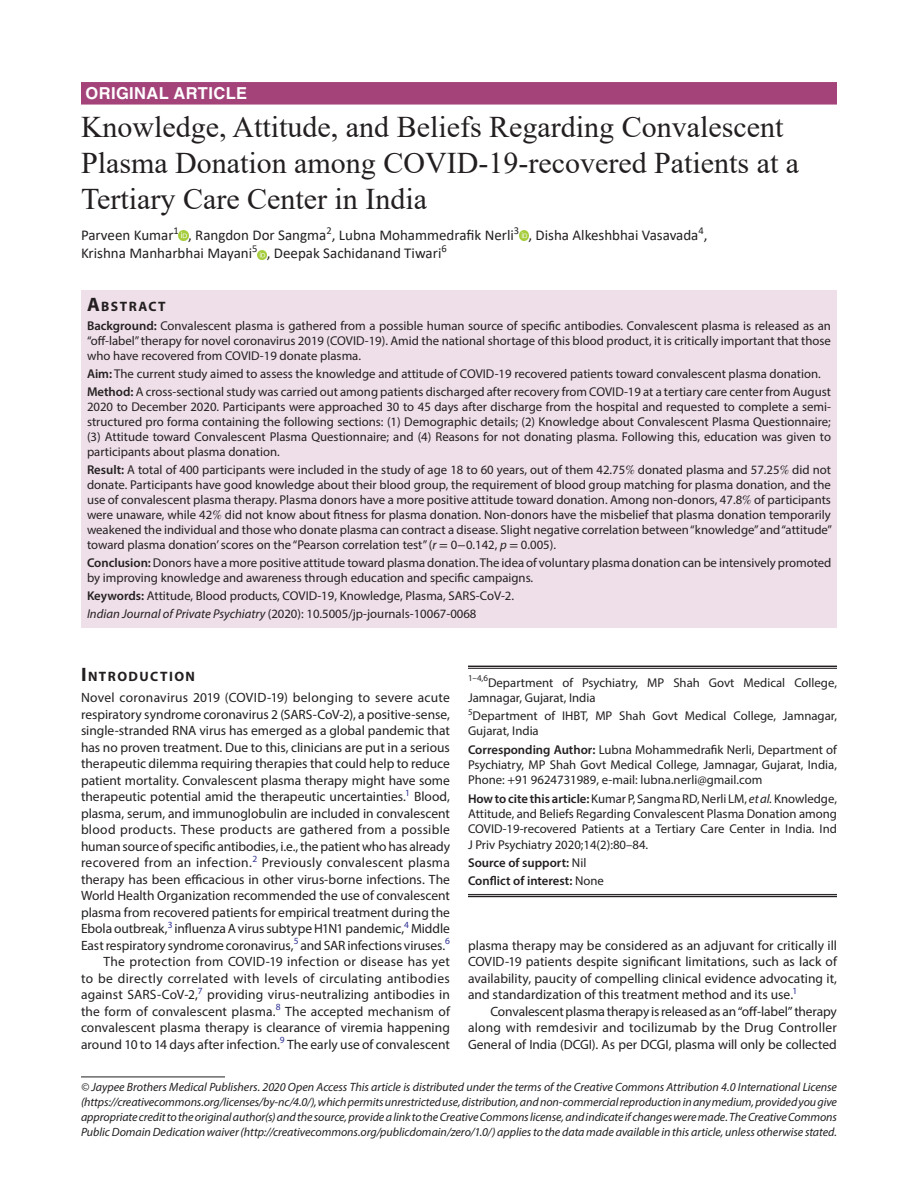
<style>
.page{position:relative;width:918px;height:1188px;background:#fff}
.page>*{position:absolute;margin:0;border:0;box-sizing:border-box;transform-origin:0 0}
.t1{font:30px/36px "Times New Roman";color:#231f20}
.IJPP-ART{font:700 16.5px "Helvetica LT Std";letter-spacing:.025em;color:#fff}
.AuthorName{font:15px/18px "Calibri";color:#231f20}
.Head-1-first{font:700 13.65px "Myriad Pro";letter-spacing:.105em;color:#231f20}
.AbstractTitle{font:700 13.65px "Myriad Pro";letter-spacing:.105em;color:#231f20}
.Para-NoIndent{font:13.5px/16.5px "Myriad Pro";letter-spacing:-.005em;color:#231f20;text-align:justify}
.Para-Indent{font:13.5px/16.5px "Myriad Pro";color:#231f20;text-align:justify}
.Keywords{font:12.75px/15px "Myriad Pro";color:#231f20;text-align:justify}
.Corollary-Para{font:12.75px/15.3px "Myriad Pro";color:#231f20;text-align:justify}
.Affiliation-first{font:12.75px/15.3px "Myriad Pro";color:#231f20}
.Journal-DOI{font:12.75px "Myriad Pro";color:#231f20}
.Affiliation{font:12.75px/15.3px "Myriad Pro";color:#231f20}
.Affiliation-foot-las{font:600 12.75px "Myriad Pro";color:#231f20}
.Corollary-Para-2{font:600 12.75px "Myriad Pro";color:#231f20}
.FootNote{font:italic 12px/15px "Myriad Pro";letter-spacing:-.005em;color:#231f20;text-align:justify}
.s1{font-size:19.5px}
.s2{font-weight:600}
.s3{font-family:"STIX General"}
.s4{font-style:italic}
.s5{font-weight:400}
</style>
<div class="page">
<div style="left:81px;top:82px;width:756px;height:23px;background:#a3437a"></div>
<div style="left:81px;top:290px;width:756px;height:26px;background:#eedfe8"></div>
<div style="left:81px;top:315px;width:756px;height:54px;background:#eedfe8"></div>
<div style="left:81px;top:363px;width:756px;height:24px;background:#eedfe8"></div>
<div style="left:81px;top:381px;width:756px;height:84px;background:#eedfe8"></div>
<div style="left:81px;top:459px;width:756px;height:100px;background:#eedfe8"></div>
<div style="left:81px;top:552px;width:756px;height:39px;background:#eedfe8"></div>
<div style="left:81px;top:585px;width:756px;height:24px;background:#eedfe8"></div>
<div style="left:81px;top:603px;width:756px;height:24px;background:#eedfe8"></div>
<svg style="left:179px;top:231px;width:9px;height:9px"></svg>
<svg style="left:519px;top:231px;width:9px;height:9px"></svg>
<svg style="left:258px;top:251px;width:9px;height:9px"></svg>
<hr style="left:468px;top:666px;width:369px;height:1px;background:#231f20">
<hr style="left:468px;top:668px;width:369px;height:1px;background:#231f20">
<hr style="left:468px;top:894px;width:369px;height:1px;background:#231f20">
<hr style="left:468px;top:896px;width:369px;height:1px;background:#231f20">
<hr style="left:81px;top:1077px;width:144px;height:1px;background:#231f20">
<p class="IJPP-ART" style="left:86px;top:83px;width:163px">ORIGINAL ARTICLE</p>
<p class="t1" style="left:81px;top:108px;width:720px">Knowledge, Attitude, and Beliefs Regarding Convalescent<br>Plasma Donation among COVID-19-recovered Patients at a<br>Tertiary Care Center in India</p>
<p class="AuthorName" style="left:81px;top:226px;width:628px">Parveen Kumar<sup>1</sup> , Rangdon Dor Sangma<sup>2</sup>, Lubna Mohammedrafik Nerli<sup>3</sup> , Disha Alkeshbhai Vasavada<sup>4</sup>,<br>Krishna Manharbhai Mayani<sup>5</sup> , Deepak Sachidanand Tiwari<sup>6</sup></p>
<p class="AbstractTitle" style="left:87px;top:297px;width:80px"><span class="s1">A</span>BSTRACT</p>
<p class="Keywords" style="left:87px;top:318px;width:746px"><span class="s2">Background:</span> Convalescent plasma is gathered from a possible human source of specific antibodies. Convalescent plasma is released as an “off-label” therapy for novel coronavirus 2019 (COVID-19). Amid the national shortage of this blood product, it is critically important that those who have recovered from COVID-19 donate plasma.</p>
<p class="Keywords" style="left:87px;top:366px;width:735px"><span class="s2">Aim:</span> The current study aimed to assess the knowledge and attitude of COVID-19 recovered patients toward convalescent plasma donation.</p>
<p class="Keywords" style="left:87px;top:384px;width:746px"><span class="s2">Method:</span> A cross-sectional study was carried out among patients discharged after recovery from COVID-19 at a tertiary care center from August 2020 to December 2020. Participants were approached 30 to 45 days after discharge from the hospital and requested to complete a semi&shy;structured pro forma containing the following sections: (1) Demographic details; (2) Knowledge about Convalescent Plasma Questionnaire; (3) Attitude toward Convalescent Plasma Questionnaire; and (4) Reasons for not donating plasma. Following this, education was given to participants about plasma donation.</p>
<p class="Keywords" style="left:87px;top:462px;width:747px"><span class="s2">Result:</span> A total of 400 participants were included in the study of age 18 to 60 years, out of them 42.75<span class="s3">%</span> donated plasma and 57.25<span class="s3">%</span> did not donate. Participants have good knowledge about their blood group, the requirement of blood group matching for plasma donation, and the use of convalescent plasma therapy. Plasma donors have a more positive attitude toward donation. Among non-donors, 47.8<span class="s3">%</span> of participants were unaware, while 42<span class="s3">%</span> did not know about fitness for plasma donation. Non-donors have the misbelief that plasma donation temporarily weakened the individual and those who donate plasma can contract a disease. Slight negative correlation between “knowledge” and “attitude” toward plasma donation’ scores on the “Pearson correlation test” (<span class="s4">r</span> <span class="s3">=</span> 0<span class="s3">−</span>0.142, <span class="s4">p</span> <span class="s3">=</span> 0.005).</p>
<p class="Keywords" style="left:87px;top:555px;width:746px"><span class="s2">Conclusion:</span> Donors have a more positive attitude toward plasma donation. The idea of voluntary plasma donation can be intensively promoted by improving knowledge and awareness through education and specific campaigns.</p>
<p class="Keywords" style="left:87px;top:588px;width:429px"><span class="s2">Keywords:</span> Attitude, Blood products, COVID-19, Knowledge, Plasma, SARS-CoV-2.</p>
<p class="Journal-DOI" style="left:87px;top:606px;width:391px"><span class="s4">Indian Journal of Private Psychiatry</span> (2020): 10.5005/jp-journals-10067-0068</p>
<p class="Head-1-first" style="left:81px;top:668px;width:116px"><span class="s1">I</span>NTRODUCTION</p>
<p class="Para-NoIndent" style="left:81px;top:689px;width:371px">Novel coronavirus 2019 (COVID-19) belonging to severe acute respiratory syndrome coronavirus 2 (SARS-CoV-2), a positive-sense, single-stranded RNA virus has emerged as a global pandemic that has no proven treatment. Due to this, clinicians are put in a serious therapeutic dilemma requiring therapies that could help to reduce patient mortality. Convalescent plasma therapy might have some therapeutic potential amid the therapeutic uncertainties.<sup>1</sup> Blood, plasma, serum, and immunoglobulin are included in convalescent blood products. These products are gathered from a possible human source of specific antibodies, i.e., the patient who has already recovered from an infection.<sup>2</sup> Previously convalescent plasma therapy has been efficacious in other virus-borne infections. The World Health Organization recommended the use of convalescent plasma from recovered patients for empirical treatment during the Ebola outbreak,<sup>3</sup> influenza A virus subtype H1N1 pandemic,<sup>4</sup> Middle East respiratory syndrome coronavirus,<sup>5</sup> and SAR infections viruses.<sup>6</sup></p>
<p class="Para-Indent" style="left:81px;top:953px;width:371px;text-indent:22px">The protection from COVID-19 infection or disease has yet to be directly correlated with levels of circulating antibodies against SARS-CoV-2,<sup>7</sup> providing virus-neutralizing antibodies in the form of convalescent plasma.<sup>8</sup> The accepted mechanism of convalescent plasma therapy is clearance of viremia happening around 10 to 14 days after infection.<sup>9</sup> The early use of convalescent</p>
<p class="Affiliation-first" style="left:468px;top:674px;width:370px"><sup>1–4,6</sup>Department of Psychiatry, MP Shah Govt Medical College,<br>Jamnagar, Gujarat, India</p>
<p class="Affiliation" style="left:468px;top:708px;width:371px"><sup>5</sup>Department of IHBT, MP Shah Govt Medical College, Jamnagar,<br>Gujarat, India</p>
<p class="Corollary-Para" style="left:468px;top:742px;width:371px"><span class="s2">Corresponding Author:</span> Lubna Mohammedrafik Nerli, Department of Psychiatry, MP Shah Govt Medical College, Jamnagar, Gujarat, India, Phone: +91 9624731989, e-mail: lubna.nerli@gmail.com</p>
<p class="Corollary-Para" style="left:468px;top:791px;width:371px"><span class="s2">How to cite this article:</span> Kumar P, Sangma RD, Nerli LM, <span class="s4">et al.</span> Knowledge, Attitude, and Beliefs Regarding Convalescent Plasma Donation among COVID-19-recovered Patients at a Tertiary Care Center in India. Ind J Priv Psychiatry 2020;14(2):80–84.</p>
<p class="Corollary-Para-2" style="left:468px;top:854px;width:120px">Source of support: <span class="s5">Nil</span></p>
<p class="Affiliation-foot-las" style="left:468px;top:873px;width:137px">Conflict of interest: <span class="s5">None</span></p>
<p class="Para-Indent" style="left:468px;top:937px;width:371px">plasma therapy may be considered as an adjuvant for critically ill COVID-19 patients despite significant limitations, such as lack of availability, paucity of compelling clinical evidence advocating it, and standardization of this treatment method and its use.<sup>1</sup></p>
<p class="Para-Indent" style="left:468px;top:1003px;width:370px;text-indent:22px">Convalescent plasma therapy is released as an “off-label” therapy along with remdesivir and tocilizumab by the Drug Controller General of India (DCGI). As per DCGI, plasma will only be collected</p>
<p class="FootNote" style="left:81px;top:1079px;width:758px">© Jaypee Brothers Medical Publishers. 2020 Open Access This article is distributed under the terms of the Creative Commons Attribution 4.0 International License (https://creativecommons.org/licenses/by-nc/4.0/), which permits unrestricted use, distribution, and non-commercial reproduction in any medium, provided you give appropriate credit to the original author(s) and the source, provide a link to the Creative Commons license, and indicate if changes were made. The Creative Commons Public Domain Dedication waiver (http://creativecommons.org/publicdomain/zero/1.0/) applies to the data made available in this article, unless otherwise stated.</p>
</div>
